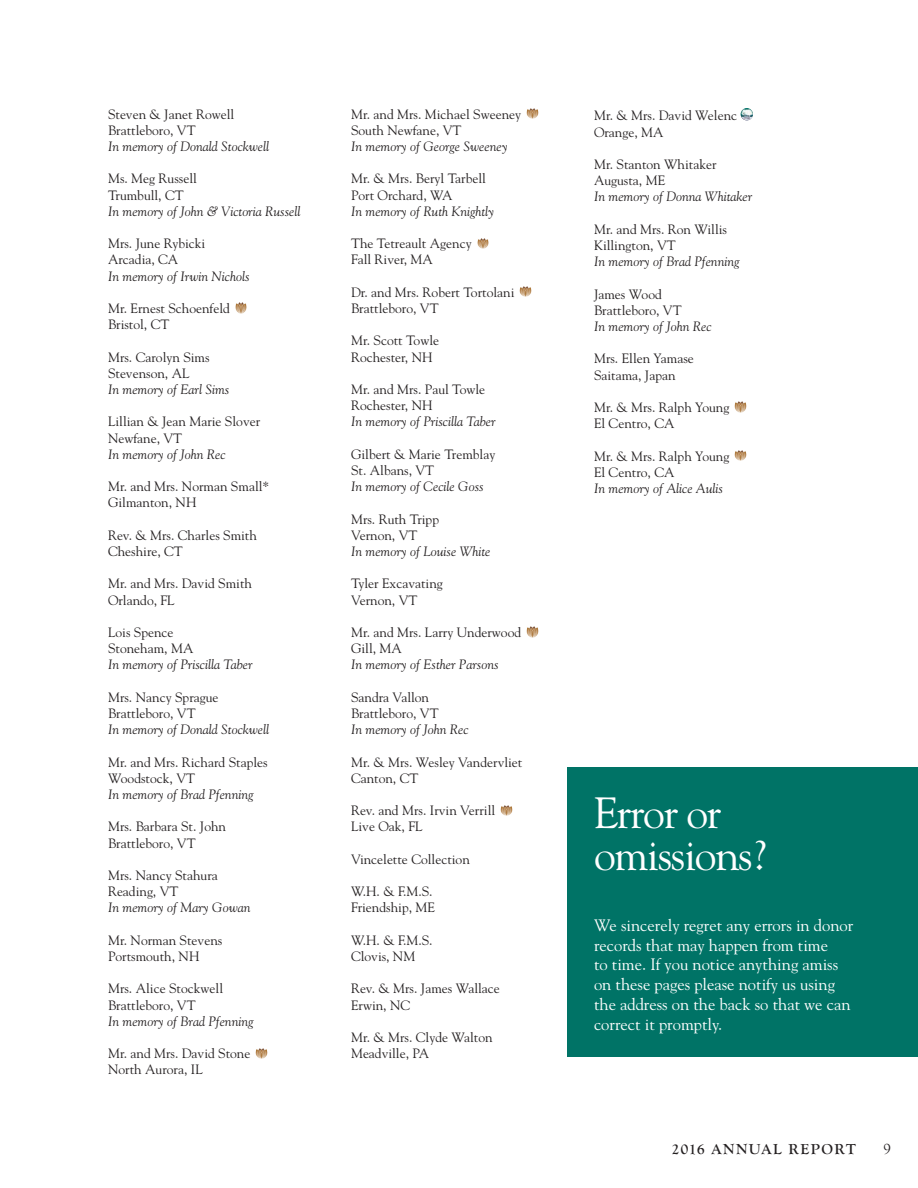
<style>
.page{position:relative;width:918px;height:1188px;background:#fff}
.page>*{position:absolute;margin:0;border:0;box-sizing:border-box;transform-origin:0 0}
.t1{font:43.5px/42px "Goudy";letter-spacing:-.03em;color:#fff}
.t2{font:16.5px/19.8px "Goudy";color:#fff}
.t3{font:700 15px "Goudy Old Style T";letter-spacing:.1em;color:#231f20}
.t4{font:15px "Goudy Old Style T";color:#231f20}
.t5{font:13.5px "Goudy";color:#231f20}
.t6{font:italic 13.5px/16.2px "Goudy";color:#231f20}
.s1{font-style:normal}
</style>
<div class="page">
<img style="left:235px;top:303px;width:12px;height:10px">
<img style="left:255px;top:1048px;width:13px;height:10px">
<img style="left:526px;top:109px;width:13px;height:10px">
<img style="left:477px;top:238px;width:12px;height:10px">
<img style="left:519px;top:287px;width:13px;height:10px">
<img style="left:526px;top:627px;width:13px;height:10px">
<img style="left:500px;top:805px;width:13px;height:10px">
<svg style="left:741px;top:108px;width:12px;height:12px"></svg>
<img style="left:734px;top:402px;width:13px;height:10px">
<img style="left:734px;top:451px;width:13px;height:10px">
<div style="left:567px;top:767px;width:351px;height:290px;background:#007366"></div>
<p class="t5" style="left:108px;top:106px;width:128px">Steven &amp; Janet Rowell</p>
<p class="t5" style="left:108px;top:122px;width:89px">Brattleboro, VT</p>
<p class="t6" style="left:108px;top:138px;width:163px">In memory of Donald Stockwell</p>
<p class="t5" style="left:108px;top:170px;width:90px">Ms. Meg Russell</p>
<p class="t5" style="left:108px;top:187px;width:77px">Trumbull, CT</p>
<p class="t6" style="left:108px;top:203px;width:194px">In memory of John &amp; Victoria Russell</p>
<p class="t5" style="left:108px;top:235px;width:99px">Mrs. June Rybicki</p>
<p class="t5" style="left:108px;top:251px;width:72px">Arcadia, CA</p>
<p class="t6" style="left:108px;top:268px;width:143px">In memory of Irwin Nichols</p>
<p class="t5" style="left:108px;top:300px;width:123px">Mr. Ernest Schoenfeld</p>
<p class="t5" style="left:108px;top:316px;width:63px">Bristol, CT</p>
<p class="t5" style="left:108px;top:349px;width:103px">Mrs. Carolyn Sims</p>
<p class="t5" style="left:108px;top:365px;width:83px">Stevenson, AL</p>
<p class="t6" style="left:108px;top:381px;width:123px">In memory of Earl Sims</p>
<p class="t5" style="left:108px;top:413px;width:154px">Lillian &amp; Jean Marie Slover</p>
<p class="t5" style="left:108px;top:430px;width:76px">Newfane, VT</p>
<p class="t6" style="left:108px;top:446px;width:119px">In memory of John Rec</p>
<p class="t5" style="left:108px;top:478px;width:163px">Mr. and Mrs. Norman Small*</p>
<p class="t5" style="left:108px;top:494px;width:90px">Gilmanton, NH</p>
<p class="t5" style="left:108px;top:527px;width:150px">Rev. &amp; Mrs. Charles Smith</p>
<p class="t5" style="left:108px;top:543px;width:76px">Cheshire, CT</p>
<p class="t5" style="left:108px;top:575px;width:146px">Mr. and Mrs. David Smith</p>
<p class="t5" style="left:108px;top:592px;width:68px">Orlando, FL</p>
<p class="t5" style="left:108px;top:624px;width:67px">Lois Spence</p>
<p class="t5" style="left:108px;top:640px;width:87px">Stoneham, MA</p>
<p class="t6" style="left:108px;top:656px;width:146px">In memory of Priscilla Taber</p>
<p class="t5" style="left:108px;top:689px;width:112px">Mrs. Nancy Sprague</p>
<p class="t5" style="left:108px;top:705px;width:89px">Brattleboro, VT</p>
<p class="t6" style="left:108px;top:721px;width:163px">In memory of Donald Stockwell</p>
<p class="t5" style="left:108px;top:754px;width:161px">Mr. and Mrs. Richard Staples</p>
<p class="t5" style="left:108px;top:770px;width:89px">Woodstock, VT</p>
<p class="t6" style="left:108px;top:786px;width:147px">In memory of Brad Pfenning</p>
<p class="t5" style="left:108px;top:818px;width:120px">Mrs. Barbara St. John</p>
<p class="t5" style="left:108px;top:835px;width:89px">Brattleboro, VT</p>
<p class="t5" style="left:108px;top:867px;width:111px">Mrs. Nancy Stahura</p>
<p class="t5" style="left:108px;top:883px;width:72px">Reading, VT</p>
<p class="t6" style="left:108px;top:899px;width:144px">In memory of Mary Gowan</p>
<p class="t5" style="left:108px;top:932px;width:116px">Mr. Norman Stevens</p>
<p class="t5" style="left:108px;top:948px;width:93px">Portsmouth, NH</p>
<p class="t5" style="left:108px;top:980px;width:117px">Mrs. Alice Stockwell</p>
<p class="t5" style="left:108px;top:997px;width:89px">Brattleboro, VT</p>
<p class="t6" style="left:108px;top:1013px;width:147px">In memory of Brad Pfenning</p>
<p class="t5" style="left:108px;top:1045px;width:144px">Mr. and Mrs. David Stone</p>
<p class="t5" style="left:108px;top:1061px;width:96px">North Aurora, IL</p>
<p class="t5" style="left:351px;top:106px;width:172px">Mr. and Mrs. Michael Sweeney</p>
<p class="t6" style="left:351px;top:122px;width:158px"><span class="s1">South Newfane, VT<br></span>In memory of George Sweeney</p>
<p class="t5" style="left:351px;top:170px;width:136px">Mr. &amp; Mrs. Beryl Tarbell</p>
<p class="t5" style="left:351px;top:187px;width:103px">Port Orchard, WA</p>
<p class="t6" style="left:351px;top:203px;width:145px">In memory of Ruth Knightly</p>
<p class="t5" style="left:351px;top:235px;width:122px">The Tetreault Agency</p>
<p class="t5" style="left:351px;top:251px;width:84px">Fall River, MA</p>
<p class="t5" style="left:351px;top:284px;width:165px">Dr. and Mrs. Robert Tortolani</p>
<p class="t5" style="left:351px;top:300px;width:89px">Brattleboro, VT</p>
<p class="t5" style="left:351px;top:332px;width:90px">Mr. Scott Towle</p>
<p class="t5" style="left:351px;top:349px;width:83px">Rochester, NH</p>
<p class="t5" style="left:351px;top:381px;width:136px">Mr. and Mrs. Paul Towle</p>
<p class="t5" style="left:351px;top:397px;width:83px">Rochester, NH</p>
<p class="t6" style="left:351px;top:413px;width:146px">In memory of Priscilla Taber</p>
<p class="t5" style="left:351px;top:446px;width:146px">Gilbert &amp; Marie Tremblay</p>
<p class="t5" style="left:351px;top:462px;width:85px">St. Albans, VT</p>
<p class="t6" style="left:351px;top:478px;width:134px">In memory of Cecile Goss</p>
<p class="t5" style="left:351px;top:511px;width:90px">Mrs. Ruth Tripp</p>
<p class="t5" style="left:351px;top:527px;width:68px">Vernon, VT</p>
<p class="t6" style="left:351px;top:543px;width:141px">In memory of Louise White</p>
<p class="t5" style="left:351px;top:575px;width:93px">Tyler Excavating</p>
<p class="t5" style="left:351px;top:592px;width:68px">Vernon, VT</p>
<p class="t5" style="left:351px;top:624px;width:172px">Mr. and Mrs. Larry Underwood</p>
<p class="t5" style="left:351px;top:640px;width:53px">Gill, MA</p>
<p class="t6" style="left:351px;top:656px;width:149px">In memory of Esther Parsons</p>
<p class="t5" style="left:351px;top:689px;width:80px">Sandra Vallon</p>
<p class="t5" style="left:351px;top:705px;width:89px">Brattleboro, VT</p>
<p class="t6" style="left:351px;top:721px;width:119px">In memory of John Rec</p>
<p class="t5" style="left:351px;top:754px;width:173px">Mr. &amp; Mrs. Wesley Vandervliet</p>
<p class="t5" style="left:351px;top:770px;width:69px">Canton, CT</p>
<p class="t5" style="left:351px;top:802px;width:146px">Rev. and Mrs. Irvin Verrill</p>
<p class="t5" style="left:351px;top:818px;width:73px">Live Oak, FL</p>
<p class="t5" style="left:351px;top:851px;width:120px">Vincelette Collection</p>
<p class="t5" style="left:351px;top:883px;width:83px">W.H. &amp; F.M.S.</p>
<p class="t5" style="left:351px;top:899px;width:86px">Friendship, ME</p>
<p class="t5" style="left:351px;top:932px;width:83px">W.H. &amp; F.M.S.</p>
<p class="t5" style="left:351px;top:948px;width:66px">Clovis, NM</p>
<p class="t5" style="left:351px;top:980px;width:150px">Rev. &amp; Mrs. James Wallace</p>
<p class="t5" style="left:351px;top:997px;width:61px">Erwin, NC</p>
<p class="t5" style="left:351px;top:1029px;width:143px">Mr. &amp; Mrs. Clyde Walton</p>
<p class="t5" style="left:351px;top:1045px;width:80px">Meadville, PA</p>
<p class="t5" style="left:594px;top:107px;width:145px">Mr. &amp; Mrs. David Welenc</p>
<p class="t5" style="left:594px;top:124px;width:71px">Orange, MA</p>
<p class="t5" style="left:594px;top:156px;width:124px">Mr. Stanton Whitaker</p>
<p class="t5" style="left:594px;top:172px;width:73px">Augusta, ME</p>
<p class="t6" style="left:594px;top:188px;width:160px">In memory of Donna Whitaker</p>
<p class="t5" style="left:594px;top:221px;width:135px">Mr. and Mrs. Ron Willis</p>
<p class="t5" style="left:594px;top:237px;width:83px">Killington, VT</p>
<p class="t6" style="left:594px;top:253px;width:147px">In memory of Brad Pfenning</p>
<p class="t5" style="left:594px;top:286px;width:69px">James Wood</p>
<p class="t5" style="left:594px;top:302px;width:89px">Brattleboro, VT</p>
<p class="t6" style="left:594px;top:318px;width:119px">In memory of John Rec</p>
<p class="t5" style="left:594px;top:350px;width:101px">Mrs. Ellen Yamase</p>
<p class="t5" style="left:594px;top:367px;width:83px">Saitama, Japan</p>
<p class="t5" style="left:594px;top:399px;width:137px">Mr. &amp; Mrs. Ralph Young</p>
<p class="t5" style="left:594px;top:415px;width:82px">El Centro, CA</p>
<p class="t5" style="left:594px;top:448px;width:137px">Mr. &amp; Mrs. Ralph Young</p>
<p class="t5" style="left:594px;top:464px;width:82px">El Centro, CA</p>
<p class="t6" style="left:594px;top:480px;width:130px">In memory of Alice Aulis</p>
<p class="t1" style="left:594px;top:791px;width:173px">Error or omissions?</p>
<p class="t2" style="left:594px;top:915px;width:261px">We sincerely regret any errors in donor records that may happen from time<br>to time. If you notice anything amiss on these pages please notify us using the address on the back so that we can correct it promptly.</p>
<p class="t3" style="left:672px;top:1141px;width:186px">2016 ANNUAL REPORT</p>
<p class="t4" style="left:884px;top:1141px;width:9px">9</p>
</div>
